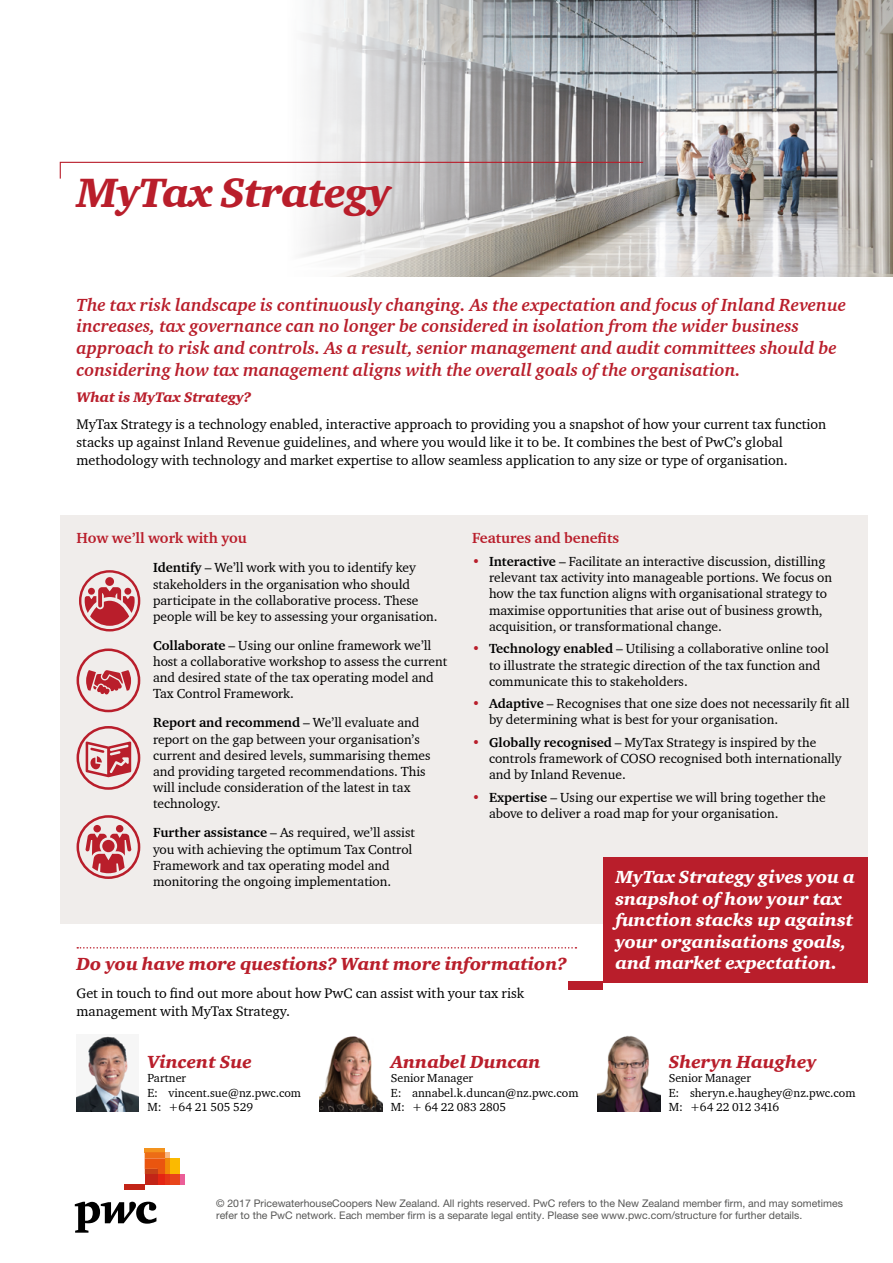
<style>
.page{position:relative;width:893px;height:1263px;background:#fff}
.page>*{position:absolute;margin:0;border:0;box-sizing:border-box;transform-origin:0 0}
.t1{font:42px "Charter ITC Blac Ital";letter-spacing:-.02em;color:#b91e2b}
.t2{font:italic 700 18px/21.6px "Charter ITC";color:#b91e2b}
.t3{font:18px/21.6px "Charter ITC Blac Ital";color:#fff}
.t4{font:18px "Charter ITC Blac Ital";color:#b91e2b}
.t5{font:700 15px "Charter ITC";color:#b91e2b}
.t6{font:14.25px/18px "Charter ITC";color:#000}
.t7{font:14.25px "Charter ITC Blac Ital";color:#b91e2b}
.t8{font:13.5px/16.2px "Charter ITC";color:#000}
.t9{font:12px/14.4px "Charter ITC";color:#000}
.t10{font:10.5px/12px "Helvetica Neue";color:#575756}
.s1{font-weight:700;color:#b91e2b}
.s2{font-weight:700}
</style>
<div class="page">
<div style="left:60px;top:515px;width:807px;height:408px;background:#f0edeb"></div>
<img style="left:585px;top:0;width:308px;height:276px">
<svg style="left:301px;top:0;width:284px;height:277px"></svg>
<svg style="left:77px;top:947px;width:499px;height:1px"></svg>
<svg style="left:75px;top:1202px;width:81px;height:31px"></svg>
<div style="left:179px;top:1174px;width:6px;height:10px;background:#eb5e98"></div>
<hr style="left:145px;top:1148px;width:20px;height:4px;background:#f3931e">
<div style="left:169px;top:1158px;width:10px;height:16px;background:#fbba00"></div>
<div style="left:169px;top:1174px;width:10px;height:10px;background:#e8461b"></div>
<hr style="left:165px;top:1174px;width:4px;height:10px;background:#e63617">
<svg style="left:145px;top:1152px;width:24px;height:22px"></svg>
<div style="left:157px;top:1174px;width:8px;height:10px;background:#e42513"></div>
<div style="left:145px;top:1169px;width:12px;height:5px;background:#c44017"></div>
<div style="left:145px;top:1174px;width:12px;height:10px;background:#c22417"></div>
<div style="left:124px;top:1184px;width:21px;height:5px;background:#c22417"></div>
<img style="left:320px;top:1036px;width:62px;height:75px">
<img style="left:598px;top:1035px;width:62px;height:76px">
<svg style="left:59px;top:161px;width:585px;height:19px"></svg>
<svg style="left:79px;top:570px;width:61px;height:61px"></svg>
<div style="left:603px;top:857px;width:264px;height:125px;background:#b91e2b"></div>
<div style="left:569px;top:981px;width:34px;height:9px;background:#b91e2b"></div>
<svg style="left:77px;top:648px;width:63px;height:64px"></svg>
<svg style="left:77px;top:726px;width:63px;height:64px"></svg>
<svg style="left:77px;top:815px;width:63px;height:64px"></svg>
<img style="left:77px;top:1036px;width:62px;height:75px">
<h1 class="t1" style="left:77px;top:166px;width:316px">MyTax Strategy</h1>
<p class="t2" style="left:77px;top:294px;width:771px">The tax risk landscape is continuously changing. As the expectation and focus of Inland Revenue increases, tax governance can no longer be considered in isolation from the wider business approach to risk and controls. As a result, senior management and audit committees should be considering how tax management aligns with the overall goals of the organisation.</p>
<p class="t7" style="left:77px;top:388px;width:176px">What is MyTax Strategy?</p>
<p class="t6" style="left:77px;top:415px;width:751px">MyTax Strategy is a technology enabled, interactive approach to providing you a snapshot of how your current tax function stacks up against Inland Revenue guidelines, and where you would like it to be. It combines the best of PwC’s global methodology with technology and market expertise to allow seamless application to any size or type of organisation.</p>
<p class="t5" style="left:472px;top:529px;width:149px">Features and benefits</p>
<p class="t8" style="left:489px;top:553px;width:345px;text-indent:-17px"><span class="s1">•</span> <span class="s2">Interactive</span> – Facilitate an interactive discussion, distilling relevant tax activity into manageable portions. We focus on how the tax function aligns with organisational strategy to maximise opportunities that arise out of business growth, acquisition, or transformational change.</p>
<p class="t8" style="left:489px;top:640px;width:341px;text-indent:-17px"><span class="s1">•</span> <span class="s2">Technology enabled</span> – Utilising a collaborative online tool to illustrate the strategic direction of the tax function and communicate this to stakeholders.</p>
<p class="t8" style="left:489px;top:695px;width:362px;text-indent:-17px"><span class="s1">•</span> <span class="s2">Adaptive</span> – Recognises that one size does not necessarily fit all by determining what is best for your organisation.</p>
<p class="t8" style="left:489px;top:734px;width:354px;text-indent:-17px"><span class="s1">•</span> <span class="s2">Globally recognised</span> – MyTax Strategy is inspired by the controls framework of COSO recognised both internationally and by Inland Revenue.</p>
<p class="t8" style="left:489px;top:789px;width:338px;text-indent:-17px"><span class="s1">•</span> <span class="s2">Expertise</span> – Using our expertise we will bring together the above to deliver a road map for your organisation.</p>
<p class="t5" style="left:77px;top:529px;width:172px">How we’ll work with you</p>
<p class="t8" style="left:153px;top:559px;width:286px"><span class="s2">Identify</span> – We’ll work with you to identify key stakeholders in the organisation who should participate in the collaborative process. These people will be key to assessing your organisation.</p>
<p class="t8" style="left:153px;top:637px;width:296px"><span class="s2">Collaborate</span> – Using our online framework we’ll host a collaborative workshop to assess the current and desired state of the tax operating model and Tax Control Framework.</p>
<p class="t8" style="left:153px;top:714px;width:279px"><span class="s2">Report and recommend</span> – We’ll evaluate and report on the gap between your organisation’s current and desired levels, summarising themes and providing targeted recommendations. This will include consideration of the latest in tax technology.</p>
<p class="t8" style="left:153px;top:824px;width:263px"><span class="s2">Further assistance</span> – As required, we’ll assist you with achieving the optimum Tax Control Framework and tax operating model and monitoring the ongoing implementation.</p>
<h2 class="t3" style="left:615px;top:866px;width:241px">MyTax Strategy gives you a snapshot of how your tax function stacks up against your organisations goals, and market expectation.</h2>
<h2 class="t4" style="left:76px;top:952px;width:492px">Do you have more questions? Want more information?</h2>
<p class="t6" style="left:76px;top:984px;width:449px">Get in touch to find out more about how PwC can assist with your tax risk management with MyTax Strategy.</p>
<h2 class="t4" style="left:147px;top:1051px;width:106px">Vincent Sue</h2>
<p class="t9" style="left:147px;top:1071px;width:155px">Partner<br>E: vincent.sue@nz.pwc.com<br>M: +64 21 505 529</p>
<h2 class="t4" style="left:391px;top:1051px;width:151px">Annabel Duncan</h2>
<p class="t9" style="left:391px;top:1071px;width:189px">Senior Manager<br>E: annabel.k.duncan@nz.pwc.com<br>M: + 64 22 083 2805</p>
<h2 class="t4" style="left:669px;top:1051px;width:149px">Sheryn Haughey</h2>
<p class="t9" style="left:669px;top:1071px;width:188px">Senior Manager<br>E: sheryn.e.haughey@nz.pwc.com<br>M: +64 22 012 3416</p>
<p class="t10" style="left:216px;top:1197px;width:628px">© 2017 PricewaterhouseCoopers New Zealand. All rights reserved. PwC refers to the New Zealand member firm, and may sometimes refer to the PwC network. Each member firm is a separate legal entity. Please see www.pwc.com/structure for further details.</p>
</div>
